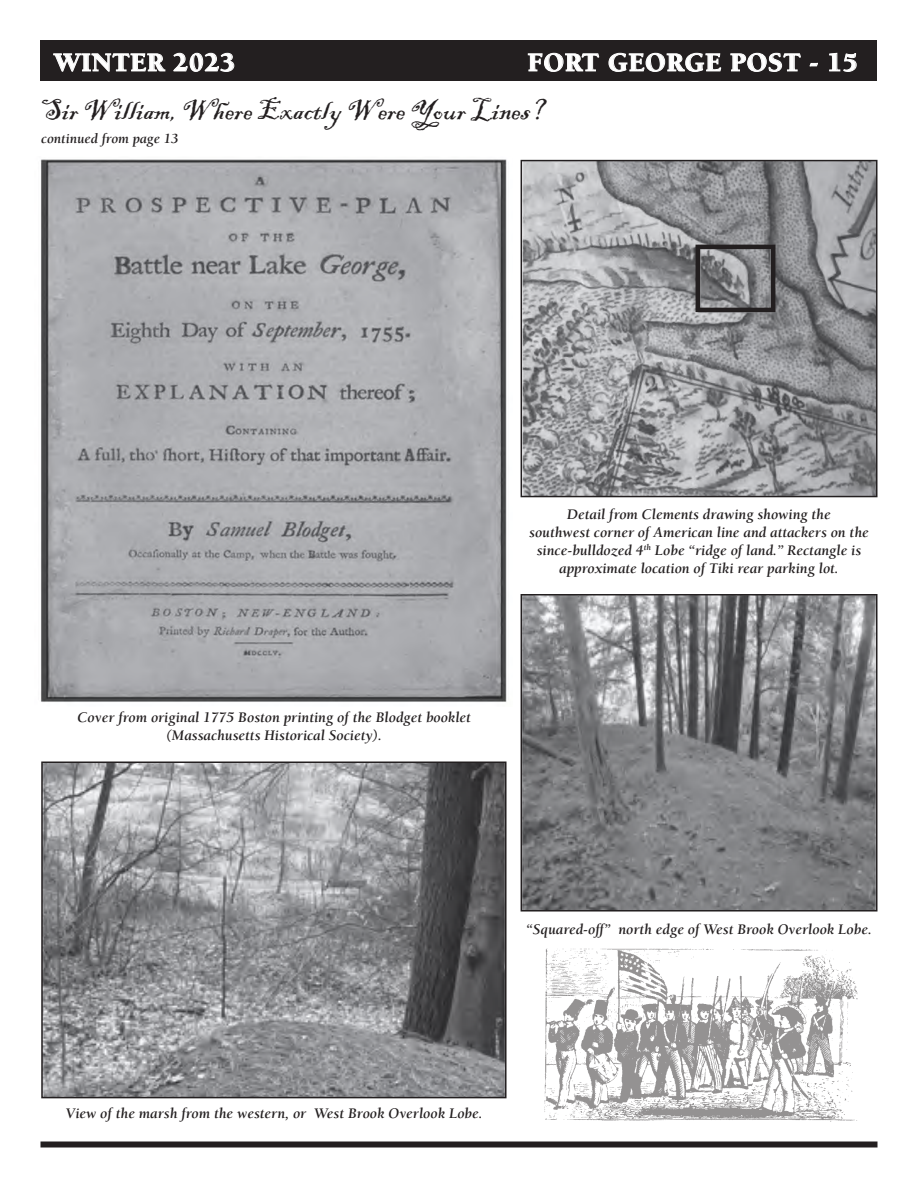
<style>
.page{position:relative;width:918px;height:1188px;background:#fff}
.page>*{position:absolute;margin:0;border:0;box-sizing:border-box;transform-origin:0 0}
.t1{font:30px "Blackadder ITC";color:#231f20}
.t2{font:900 27px "Berkeley";letter-spacing:.025em;color:#fff}
.t3{font:italic 700 15px/18px "Berkeley";color:#231f20;text-align:center}
.t4{font:italic 700 14.25px "Berkeley";color:#231f20}
</style>
<div class="page">
<div style="left:40px;top:40px;width:838px;height:41px;background:#231f20"></div>
<svg style="left:53px;top:53px;width:112px;height:19px"></svg>
<svg style="left:173px;top:53px;width:61px;height:19px"></svg>
<svg style="left:528px;top:53px;width:71px;height:19px"></svg>
<svg style="left:609px;top:53px;width:112px;height:19px"></svg>
<svg style="left:730px;top:53px;width:71px;height:19px"></svg>
<svg style="left:810px;top:63px;width:8px;height:4px"></svg>
<svg style="left:829px;top:53px;width:28px;height:19px"></svg>
<div style="left:40px;top:1142px;width:838px;height:6px;background:#231f20"></div>
<img style="left:40px;top:159px;width:467px;height:543px">
<img style="left:524px;top:163px;width:351px;height:331px">
<div style="left:521px;top:160px;width:357px;height:337px;border:2px solid #231f20"></div>
<img style="left:524px;top:597px;width:351px;height:312px">
<div style="left:521px;top:594px;width:357px;height:318px;border:2px solid #231f20"></div>
<img style="left:44px;top:765px;width:460px;height:330px">
<div style="left:41px;top:762px;width:466px;height:336px;border:2px solid #231f20"></div>
<img style="left:544px;top:948px;width:314px;height:174px">
<div style="left:696px;top:245px;width:79px;height:67px;border:4px solid #231f20"></div>
<h2 class="t2" style="left:54px;top:48px;width:183px">WINTER 2023</h2>
<h2 class="t2" style="left:527px;top:48px;width:332px">FORT GEORGE POST - 15</h2>
<h1 class="t1" style="left:40px;top:92px;width:506px">Sir William, Where Exactly Were Your Lines?</h1>
<p class="t4" style="left:41px;top:131px;width:139px">continued from page 13</p>
<p class="t3" style="left:78px;top:709px;width:395px">Cover from original 1775 Boston printing of the Blodget booklet (Massachusetts Historical Society).</p>
<p class="t3" style="left:529px;top:506px;width:341px">Detail from Clements drawing showing the<br>southwest corner of American line and attackers on the since-bulldozed 4<sup>th</sup> Lobe “ridge of land.” Rectangle is approximate location of Tiki rear parking lot.</p>
<p class="t3" style="left:526px;top:921px;width:347px">“Squared-off” north edge of West Brook Overlook Lobe.</p>
<p class="t3" style="left:66px;top:1104px;width:418px">View of the marsh from the western, or West Brook Overlook Lobe.</p>
</div>
